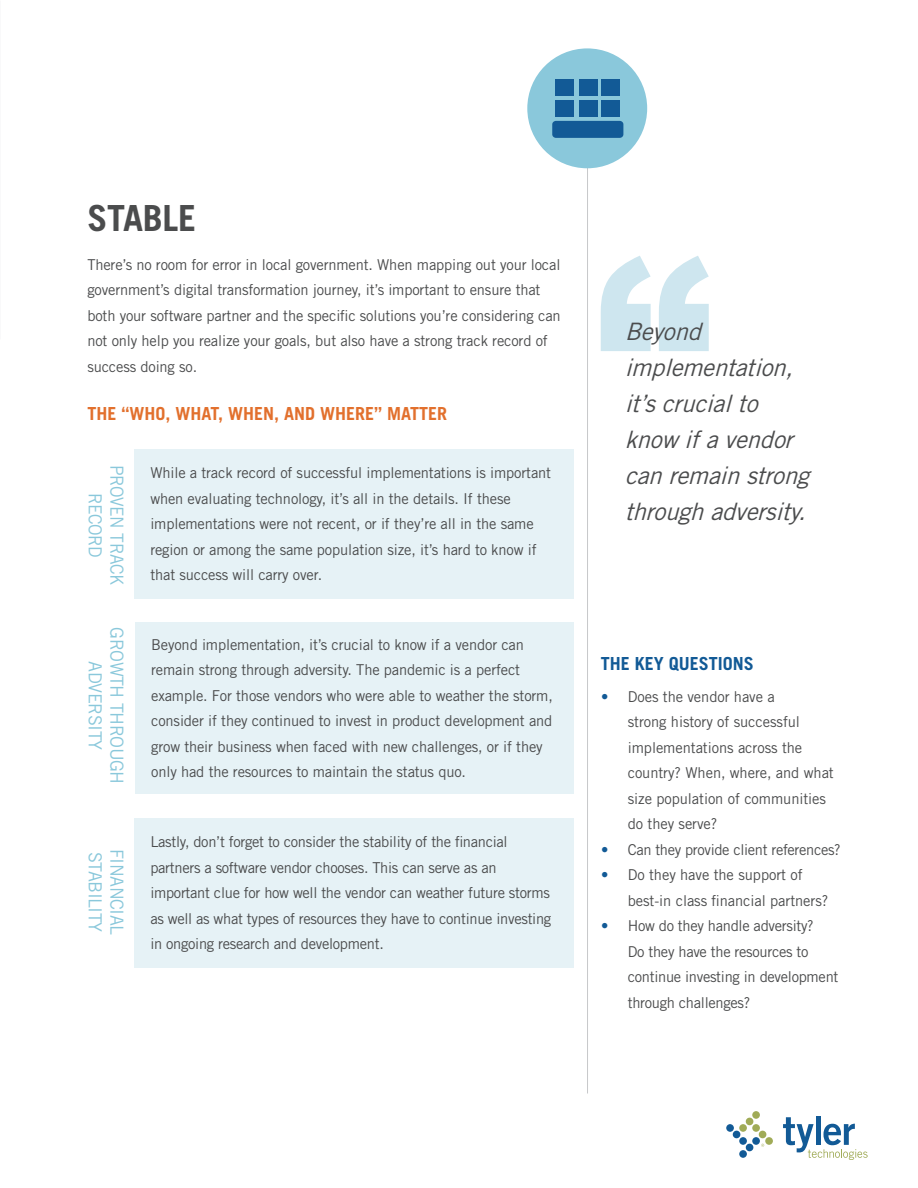
<style>
.page{position:relative;width:918px;height:1188px;background:#fff}
.page>*{position:absolute;margin:0;border:0;box-sizing:border-box;transform-origin:0 0}
.Head_1{font:700 36px "Trade Gothic";letter-spacing:-.01em;color:#4b4c4d}
.Body_text{font:italic 24px/36px "Trade Gothic";color:#4b4c4d}
.Head_2{font:18px/21.6px "Trade Gothic";letter-spacing:-.025em;color:#8ac8db;text-align:center}
.Head_2-2{font:700 18px "Trade Gothic";color:#e2702d}
.Head_2-3{font:18px/21.6px "Trade Gothic";letter-spacing:-.025em;color:#8ac8db;text-align:center;scale:.96 1}
.Head_2-4{font:700 18px "Trade Gothic";color:#125a96}
.Body_text-2{font:15px/25.5px "Trade Gothic";letter-spacing:-.01em;color:#4b4c4d}
.s1{color:#125a96}
</style>
<div class="page">
<div style="left:816px;top:1116px;width:5px;height:29px;background:#125a96"></div>
<div style="left:726px;top:1124px;width:8px;height:8px;background:#125a96;border-radius:50%"></div>
<div style="left:733px;top:1131px;width:7px;height:7px;background:#125a96;border-radius:50%"></div>
<div style="left:739px;top:1137px;width:8px;height:8px;background:#125a96;border-radius:50%"></div>
<div style="left:739px;top:1150px;width:8px;height:8px;background:#125a96;border-radius:50%"></div>
<div style="left:746px;top:1144px;width:7px;height:7px;background:#125a96;border-radius:50%"></div>
<div style="left:752px;top:1137px;width:8px;height:8px;background:#125a96;border-radius:50%"></div>
<div style="left:739px;top:1124px;width:8px;height:8px;background:#a0ab57;border-radius:50%"></div>
<div style="left:746px;top:1118px;width:7px;height:7px;background:#a0ab57;border-radius:50%"></div>
<div style="left:752px;top:1124px;width:8px;height:8px;background:#a0ab57;border-radius:50%"></div>
<div style="left:759px;top:1131px;width:7px;height:7px;background:#a0ab57;border-radius:50%"></div>
<div style="left:765px;top:1137px;width:8px;height:8px;background:#a0ab57;border-radius:50%"></div>
<div style="left:752px;top:1111px;width:8px;height:8px;background:#a0ab57;border-radius:50%"></div>
<svg style="left:783px;top:1117px;width:85px;height:43px"></svg>
<hr style="left:587px;top:158px;width:1px;height:936px;background:#c7c8ca">
<svg style="left:601px;top:256px;width:108px;height:95px"></svg>
<div style="left:527px;top:48px;width:120px;height:120px;background:#8ac8db;border-radius:50%"></div>
<div style="left:601px;top:79px;width:19px;height:17px;background:#125a96"></div>
<div style="left:601px;top:100px;width:19px;height:17px;background:#125a96"></div>
<div style="left:579px;top:79px;width:19px;height:17px;background:#125a96"></div>
<div style="left:579px;top:100px;width:19px;height:17px;background:#125a96"></div>
<div style="left:555px;top:79px;width:19px;height:17px;background:#125a96"></div>
<div style="left:555px;top:100px;width:19px;height:17px;background:#125a96"></div>
<div style="left:552px;top:121px;width:71px;height:17px;background:#125a96;border-radius:4px"></div>
<div style="left:134px;top:449px;width:440px;height:149px;background:#e6f2f6"></div>
<div style="left:135px;top:622px;width:439px;height:172px;background:#e6f2f6"></div>
<div style="left:134px;top:818px;width:440px;height:149px;background:#e6f2f6"></div>
<p class="Head_1" style="left:87px;top:196px;width:110px">STABLE</p>
<p class="Body_text-2" style="left:87px;top:252px;width:475px">There’s no room for error in local government. When mapping out your local government’s digital transformation journey, it’s important to ensure that both your software partner and the specific solutions you’re considering can not only help you realize your goals, but also have a strong track record of success doing so.</p>
<p class="Head_2-2" style="left:87px;top:403px;width:361px">THE “WHO, WHAT, WHEN, AND WHERE” MATTER</p>
<p class="Head_2-3" style="left:128px;top:465px;width:127px;rotate:90deg">PROVEN TRACK<br>RECORD</p>
<p class="Head_2" style="left:128px;top:627px;width:159px;rotate:90deg">GROWTH THROUGH<br>ADVERSITY</p>
<p class="Head_2" style="left:106px;top:852px;width:82px;rotate:90deg">STABILITY</p>
<p class="Head_2" style="left:128px;top:849px;width:88px;rotate:90deg">FINANCIAL</p>
<p class="Body_text-2" style="left:150px;top:460px;width:402px">While a track record of successful implementations is important when evaluating technology, it’s all in the details. If these implementations were not recent, or if they’re all in the same region or among the same population size, it’s hard to know if that success will carry over.</p>
<p class="Body_text-2" style="left:151px;top:632px;width:403px">Beyond implementation, it’s crucial to know if a vendor can remain strong through adversity. The pandemic is a perfect example. For those vendors who were able to weather the storm, consider if they continued to invest in product development and grow their business when faced with new challenges, or if they only had the resources to maintain the status quo.</p>
<p class="Body_text-2" style="left:150px;top:829px;width:402px">Lastly, don’t forget to consider the stability of the financial partners a software vendor chooses. This can serve as an important clue for how well the vendor can weather future storms as well as what types of resources they have to continue investing in ongoing research and development.</p>
<p class="Body_text" style="left:625px;top:313px;width:193px">Beyond implementation, it’scrucialto know ifavendor canremainstrong throughadversity.</p>
<p class="Head_2-4" style="left:601px;top:652px;width:155px">THE KEY QUESTIONS</p>
<p class="Body_text-2" style="left:628px;top:684px;width:208px;text-indent:-26px"><span class="s1">•</span> Does the vendor have a<br>strong history of successful implementations across the country? When, where, and what size population of communities do they serve?</p>
<p class="Body_text-2" style="left:601px;top:837px;width:241px"><span class="s1">•</span> Can they provide client references?</p>
<p class="Body_text-2" style="left:628px;top:862px;width:202px;text-indent:-26px"><span class="s1">•</span> Do they have the support of best-in class financial partners?</p>
<p class="Body_text-2" style="left:628px;top:913px;width:212px;text-indent:-26px"><span class="s1">•</span> How do they handle adversity?<br>Do they have the resources to continue investing in development through challenges?</p>
</div>
